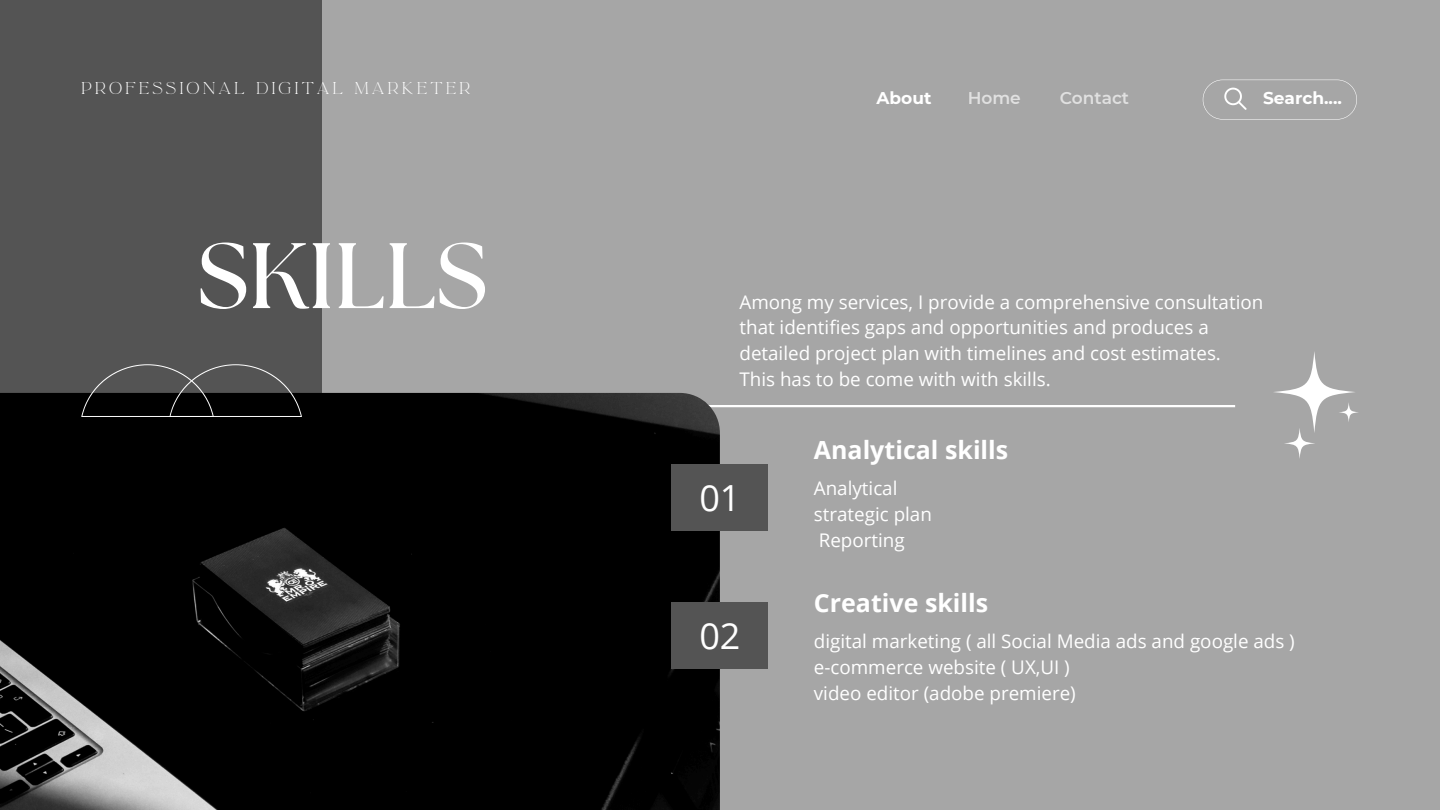
<style>
.page{position:relative;width:1440px;height:810px;background:#a6a6a6}
.page>*{position:absolute;margin:0;border:0;box-sizing:border-box;transform-origin:0 0}
.t1{font:700 92.7px "The Seasons";color:#fff}
.t2{font:36px "Open Sans";color:#fff}
.t3{font:700 25px "Open Sans";color:#fff}
.t4{font:18.8px/25.9px "Open Sans";color:#fff}
.t5{font:700 17px "Montserrat";color:#fff}
.t6{font:600 17px "Montserrat";color:#fff}
.t7{font:15px "La Luxes Serif";letter-spacing:.2em;color:#fff}
</style>
<div class="page">
<svg style="left:1203px;top:80px;width:154px;height:40px"></svg>
<div style="left:0;top:0;width:322px;height:809px;background:#545454"></div>
<hr style="left:343px;top:405px;width:892px;height:2px;background:#fff">
<img style="left:0;top:393px;width:720px;height:417px">
<div style="left:672px;top:465px;width:96px;height:66px;background:#545454"></div>
<div style="left:672px;top:602px;width:96px;height:67px;background:#545454"></div>
<svg style="left:1273px;top:351px;width:83px;height:82px"></svg>
<svg style="left:1284px;top:428px;width:31px;height:31px"></svg>
<svg style="left:1338px;top:402px;width:21px;height:20px"></svg>
<svg style="left:81px;top:364px;width:221px;height:53px"></svg>
<h2 class="t7" style="left:81px;top:77px;width:391px">PROFESSIONAL DIGITAL MARKETER</h2>
<p class="t1" style="left:197px;top:234px;width:292px">SKILLS</p>
<p class="t5" style="left:876px;top:88px;width:56px">About</p>
<p class="t6" style="left:968px;top:88px;width:55px">Home</p>
<p class="t6" style="left:1060px;top:88px;width:71px">Contact</p>
<p class="t5" style="left:1263px;top:88px;width:80px">Search....</p>
<h3 class="t4" style="left:739px;top:288px;width:525px">Among my services, I provide a comprehensive consultation that identifies gaps and opportunities and produces a detailed project plan with timelines and cost estimates.<br>This has to be come with with skills.</h3>
<h1 class="t2" style="left:699px;top:472px;width:43px">01</h1>
<h3 class="t3" style="left:814px;top:433px;width:196px">Analytical skills</h3>
<h3 class="t4" style="left:814px;top:475px;width:120px">Analytical strategic plan<br>Reporting</h3>
<p class="t3" style="left:814px;top:586px;width:176px">Creative skills</p>
<h4 class="t2" style="left:699px;top:610px;width:43px">02</h4>
<p class="t4" style="left:814px;top:628px;width:482px">digital marketing ( all Social Media ads and google ads ) e-commerce website ( UX,UI )<br>video editor (adobe premiere)</p>
</div>
